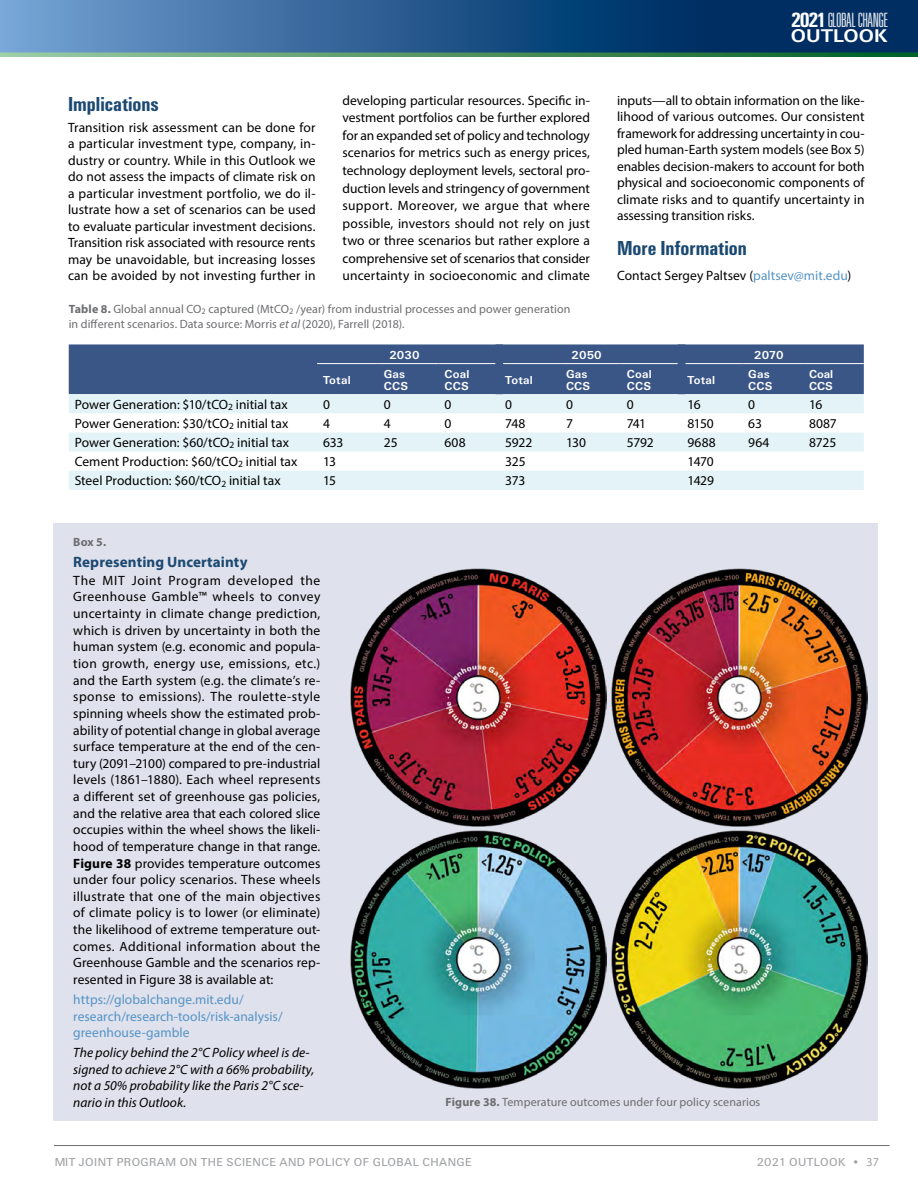
<style>
.page{position:relative;width:918px;height:1188px;background:#fff}
.page>*{position:absolute;margin:0;border:0;box-sizing:border-box;transform-origin:0 0}
.t1{font:21.45px "Urbano Lt Extra Cond";letter-spacing:-.02em;color:#fff}
.t2{font:700 condensed 21px "Urbano";color:#1b4971}
.t3{font:700 19.05px "Urbano";color:#fff;scale:1.09 1}
.t4{font:700 15px "Myriad Pro";letter-spacing:.005em;color:#1b4971}
.t5{font:13.5px/16.6px "Myriad Pro";letter-spacing:.005em;color:#000;text-align:justify}
.t6{font:italic 13.5px/16.6px "Myriad Pro";color:#000}
.t7{font:13.5px/16.6px "Myriad Pro";color:#5594c6}
.t8{font:12px/15px "Myriad Pro";letter-spacing:.005em;color:#6d6e71}
.t9{font:700 12px/12px "Urbano";letter-spacing:.015em;color:#fff}
.t10{font:12px "Urbano";letter-spacing:.035em;color:#9d9fa2}
.t11{font:700 12px "Myriad Pro";color:#6d6e71}
.s1{font-family:"Urbano";font-weight:700;font-stretch:condensed}
.s2{color:#5594c6}
.s3{font-weight:700}
.s4{font-size:8.4px}
.s5{font-style:italic}
.s6{font-family:"Myriad Pro"}
</style>
<div class="page">
<div style="left:69px;top:344px;width:795px;height:50px;background:#3a5686"></div>
<svg style="left:69px;top:394px;width:795px;height:96px;fill:#e4f3f7"></svg>
<hr style="left:317px;top:363px;width:61px;height:1px;background:#fff">
<hr style="left:378px;top:363px;width:61px;height:1px;background:#fff">
<hr style="left:439px;top:363px;width:57px;height:1px;background:#fff">
<hr style="left:503px;top:363px;width:57px;height:1px;background:#fff">
<hr style="left:560px;top:363px;width:61px;height:1px;background:#fff">
<hr style="left:621px;top:363px;width:57px;height:1px;background:#fff">
<hr style="left:685px;top:363px;width:57px;height:1px;background:#fff">
<hr style="left:742px;top:363px;width:61px;height:1px;background:#fff">
<hr style="left:803px;top:363px;width:61px;height:1px;background:#fff">
<div style="left:496px;top:344px;width:7px;height:20px;background:#3a5686"></div>
<div style="left:496px;top:364px;width:7px;height:30px;background:#3a5686"></div>
<div style="left:678px;top:344px;width:7px;height:20px;background:#3a5686"></div>
<div style="left:678px;top:364px;width:7px;height:30px;background:#3a5686"></div>
<div style="left:53px;top:524px;width:825px;height:597px;background:#dfe1ec"></div>
<img style="left:350px;top:569px;width:256px;height:257px">
<img style="left:611px;top:569px;width:256px;height:257px">
<img style="left:350px;top:831px;width:256px;height:257px">
<img style="left:611px;top:831px;width:256px;height:257px">
<hr style="left:54px;top:1145px;width:836px;height:1px;background:#6d6e71">
<div style="left:0;top:0;width:715px;height:54px;background:linear-gradient(to right,#75a1d3,#00285e)"></div>
<div style="left:713px;top:0;width:205px;height:54px;background:#002d62"></div>
<svg style="left:0;top:52px;width:918px;height:5px;background:#4b8e66"></svg>
<h2 class="t2" style="left:68px;top:92px;width:92px">Implications</h2>
<p class="t5" style="left:68px;top:119px;width:249px">Transition risk assessment can be done for a particular investment type, company, in&shy;dustry or country. While in this Outlook we do not assess the impacts of climate risk on a particular investment portfolio, we do il&shy;lustrate how a set of scenarios can be used to evaluate particular investment decisions.<br>Transition risk associated with resource rents may be unavoidable, but increasing losses can be avoided by not investing further in</p>
<h1 class="t1" style="left:791px;top:9px;width:98px"><span class="s1">2021</span>GLOBAL CHANGE</h1>
<h3 class="t3" style="left:791px;top:25px;width:90px">OUTLOOK</h3>
<p class="t5" style="left:343px;top:91px;width:249px;line-height:17.5px">developing particular resources. Specific in&shy;vestment portfolios can be further explored for an expanded set of policy and technology scenarios for metrics such as energy prices, technology deployment levels, sectoral pro&shy;duction levels and stringency of government support. Moreover, we argue that where possible, investors should not rely on just two or three scenarios but rather explore a comprehensive set of scenarios that consider uncertainty in socioeconomic and climate</p>
<p class="t5" style="left:617px;top:92px;width:249px">inputs—all to obtain information on the like&shy;lihood of various outcomes. Our consistent framework for addressing uncertainty in cou&shy;pled human-Earth system models (see Box 5) enables decision-makers to account for both physical and socioeconomic components of climate risks and to quantify uncertainty in assessing transition risks.</p>
<h2 class="t2" style="left:617px;top:236px;width:131px">More Information</h2>
<p class="t5" style="left:617px;top:267px;width:236px">Contact Sergey Paltsev (<span class="s2">paltsev@mit.edu</span>)</p>
<p class="t8" style="left:69px;top:301px;width:503px"><span class="s3">Table 8.</span> Global annual CO<span class="s4">2</span> captured (MtCO<span class="s4">2</span> /year) from industrial processes and power generation in different scenarios. Data source: Morris <span class="s5">et al</span> (2020), Farrell (2018).</p>
<p class="t9" style="left:389px;top:349px;width:32px">2030</p>
<p class="t9" style="left:572px;top:349px;width:32px">2050</p>
<p class="t9" style="left:754px;top:349px;width:31px">2070</p>
<p class="t9" style="left:323px;top:374px;width:29px">Total</p>
<p class="t9" style="left:384px;top:368px;width:26px">Gas<br>CCS</p>
<p class="t9" style="left:445px;top:368px;width:26px">Coal<br>CCS</p>
<p class="t9" style="left:505px;top:374px;width:29px">Total</p>
<p class="t9" style="left:566px;top:368px;width:26px">Gas<br>CCS</p>
<p class="t9" style="left:627px;top:368px;width:26px">Coal<br>CCS</p>
<p class="t9" style="left:688px;top:374px;width:29px">Total</p>
<p class="t9" style="left:748px;top:368px;width:26px">Gas<br>CCS</p>
<p class="t9" style="left:809px;top:368px;width:26px">Coal<br>CCS</p>
<p class="t5" style="left:75px;top:396px;width:214px">Power Generation: $10/tCO<sub>2</sub> initial tax</p>
<p class="t5" style="left:323px;top:396px;width:8px">0</p>
<p class="t5" style="left:384px;top:396px;width:8px">0</p>
<p class="t5" style="left:445px;top:396px;width:8px">0</p>
<p class="t5" style="left:505px;top:396px;width:8px">0</p>
<p class="t5" style="left:566px;top:396px;width:8px">0</p>
<p class="t5" style="left:627px;top:396px;width:8px">0</p>
<p class="t5" style="left:688px;top:396px;width:15px">16</p>
<p class="t5" style="left:748px;top:396px;width:8px">0</p>
<p class="t5" style="left:809px;top:396px;width:15px">16</p>
<p class="t5" style="left:75px;top:415px;width:215px">Power Generation: $30/tCO<sub>2</sub> initial tax</p>
<p class="t5" style="left:323px;top:415px;width:8px">4</p>
<p class="t5" style="left:384px;top:415px;width:8px">4</p>
<p class="t5" style="left:445px;top:415px;width:8px">0</p>
<p class="t5" style="left:505px;top:415px;width:22px">748</p>
<p class="t5" style="left:566px;top:415px;width:8px">7</p>
<p class="t5" style="left:627px;top:415px;width:21px">741</p>
<p class="t5" style="left:688px;top:415px;width:28px">8150</p>
<p class="t5" style="left:748px;top:415px;width:15px">63</p>
<p class="t5" style="left:809px;top:415px;width:29px">8087</p>
<p class="t5" style="left:75px;top:434px;width:216px">Power Generation: $60/tCO<sub>2</sub> initial tax</p>
<p class="t5" style="left:323px;top:434px;width:22px">633</p>
<p class="t5" style="left:384px;top:434px;width:15px">25</p>
<p class="t5" style="left:445px;top:434px;width:23px">608</p>
<p class="t5" style="left:505px;top:434px;width:29px">5922</p>
<p class="t5" style="left:566px;top:434px;width:21px">130</p>
<p class="t5" style="left:627px;top:434px;width:28px">5792</p>
<p class="t5" style="left:688px;top:434px;width:30px">9688</p>
<p class="t5" style="left:748px;top:434px;width:23px">964</p>
<p class="t5" style="left:809px;top:434px;width:29px">8725</p>
<p class="t5" style="left:75px;top:453px;width:224px">Cement Production: $60/tCO<sub>2</sub> initial tax</p>
<p class="t5" style="left:323px;top:453px;width:15px">13</p>
<p class="t5" style="left:505px;top:453px;width:22px">325</p>
<p class="t5" style="left:688px;top:453px;width:28px">1470</p>
<p class="t5" style="left:75px;top:472px;width:208px">Steel Production: $60/tCO<sub>2</sub> initial tax</p>
<p class="t5" style="left:323px;top:472px;width:15px">15</p>
<p class="t5" style="left:505px;top:472px;width:22px">373</p>
<p class="t5" style="left:688px;top:472px;width:28px">1429</p>
<p class="t11" style="left:73px;top:534px;width:34px">Box 5.</p>
<p class="t4" style="left:73px;top:552px;width:176px">Representing Uncertainty</p>
<p class="t5" style="left:73px;top:572px;width:249px">The MIT Joint Program developed the Greenhouse Gamble™ wheels to convey uncertainty in climate change prediction, which is driven by uncertainty in both the human system (e.g. economic and popula&shy;tion growth, energy use, emissions, etc.) and the Earth system (e.g. the climate’s re&shy;sponse to emissions). The roulette-style spinning wheels show the estimated prob&shy;ability of potential change in global average surface temperature at the end of the cen&shy;tury (2091–2100) compared to pre-industrial levels (1861–1880). Each wheel represents a different set of greenhouse gas policies, and the relative area that each colored slice occupies within the wheel shows the likeli&shy;hood of temperature change in that range.<br><span class="s3">Figure 38</span> provides temperature outcomes under four policy scenarios. These wheels illustrate that one of the main objectives of climate policy is to lower (or eliminate) the likelihood of extreme temperature out&shy;comes. Additional information about the Greenhouse Gamble and the scenarios rep&shy;resented in Figure 38 is available at:</p>
<p class="t7" style="left:73px;top:991px;width:211px">https://globalchange.mit.edu/ research/research-tools/risk-analysis/ greenhouse-gamble</p>
<p class="t6" style="left:73px;top:1044px;width:243px">The policy behind the 2°C Policy wheel is de&shy;signed to achieve 2°C with a 66% probability, not a 50% probability like the Paris 2°C sce&shy;nario in this Outlook.</p>
<p class="t8" style="left:445px;top:1095px;width:316px"><span class="s3">Figure 38.</span> Temperature outcomes under four policy scenarios</p>
<p class="t10" style="left:54px;top:1155px;width:419px">MIT JOINT PROGRAM ON THE SCIENCE AND POLICY OF GLOBAL CHANGE</p>
<p class="t10" style="left:757px;top:1155px;width:124px">2021 OUTLOOK • <span class="s6">37</span></p>
</div>
